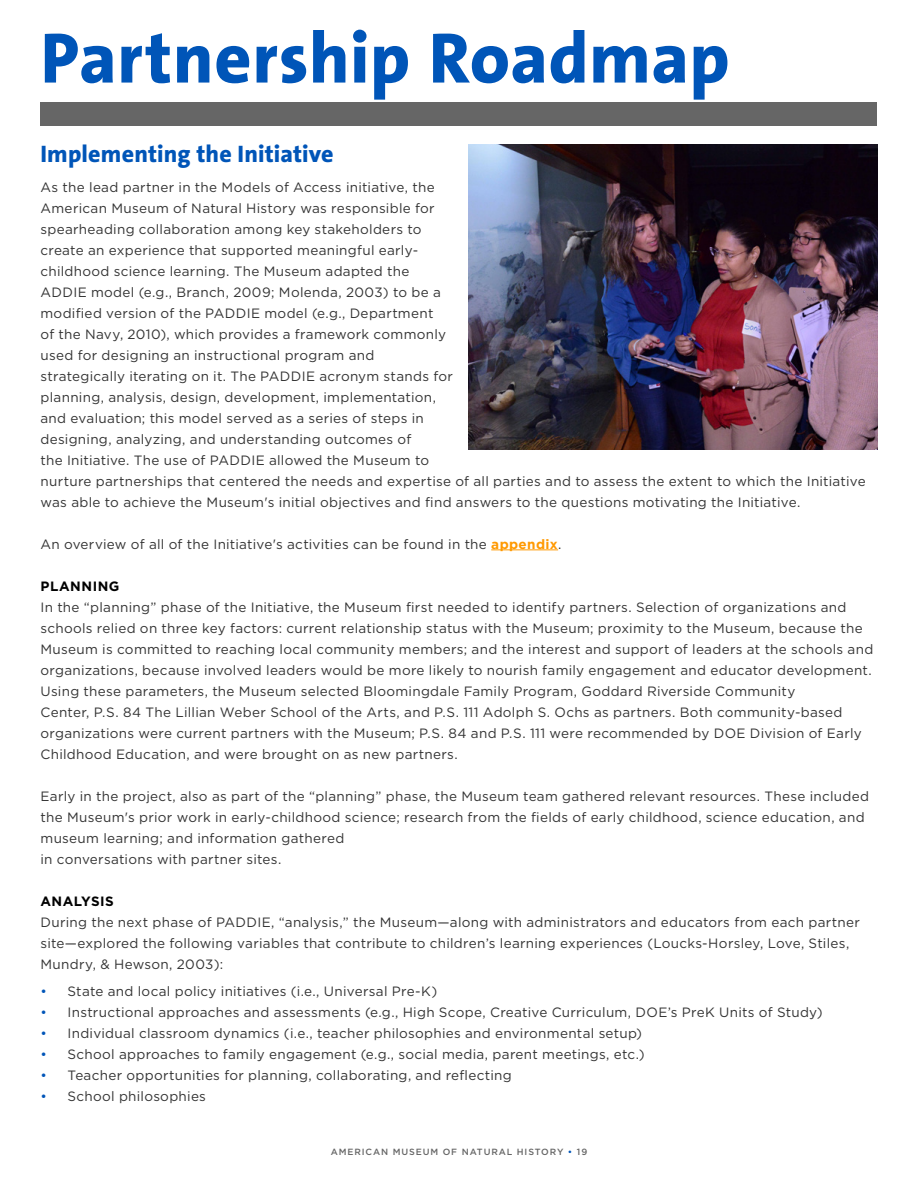
<style>
.page{position:relative;width:918px;height:1188px;background:#fff}
.page>*{position:absolute;margin:0;border:0;box-sizing:border-box;transform-origin:0 0}
.t1{font:800 72px "The Sans B8";letter-spacing:.005em;color:#0055b8}
.t2{font:800 24px "The Sans B8";letter-spacing:.005em;color:#0055b8}
.t3{font:13.5px/21px "Gotham";letter-spacing:.02em;color:#333}
.t4{font:700 13.5px "Gotham";letter-spacing:.035em;color:#000}
.t5{font:500 9px "Gotham";letter-spacing:.1em;color:#666}
.s1{font-weight:700;color:#f90}
.s2{color:#0055b8}
</style>
<div class="page">
<hr style="left:491px;top:550px;width:67px;height:1px;background:#f90">
<div style="left:40px;top:103px;width:838px;height:23px;background:#666"></div>
<img style="left:468px;top:144px;width:410px;height:306px">
<h1 class="t1" style="left:40px;top:20px;width:691px">Partnership Roadmap</h1>
<h2 class="t2" style="left:40px;top:141px;width:295px">Implementing the Initiative</h2>
<p class="t3" style="left:40px;top:176px;width:827px">As the lead partner in the Models of Access initiative, the<br>American Museum of Natural History was responsible for<br>spearheading collaboration among key stakeholders to<br>create an experience that supported meaningful early-<br>childhood science learning. The Museum adapted the<br>ADDIE model (e.g., Branch, 2009; Molenda, 2003) to be a<br>modified version of the PADDIE model (e.g., Department<br>of the Navy, 2010), which provides a framework commonly<br>used for designing an instructional program and<br>strategically iterating on it. The PADDIE acronym stands for<br>planning, analysis, design, development, implementation,<br>and evaluation; this model served as a series of steps in<br>designing, analyzing, and understanding outcomes of<br>the Initiative. The use of PADDIE allowed the Museum to<br>nurture partnerships that centered the needs and expertise of all parties and to assess the extent to which the Initiative was able to achieve the Museum's initial objectives and find answers to the questions motivating the Initiative.</p>
<p class="t3" style="left:40px;top:533px;width:522px">An overview of all of the Initiative's activities can be found in the <span class="s1">appendix</span>.</p>
<p class="t4" style="left:40px;top:577px;width:81px">PLANNING</p>
<p class="t3" style="left:40px;top:596px;width:834px">In the “planning” phase of the Initiative, the Museum first needed to identify partners. Selection of organizations and schools relied on three key factors: current relationship status with the Museum; proximity to the Museum, because the Museum is committed to reaching local community members; and the interest and support of leaders at the schools and organizations, because involved leaders would be more likely to nourish family engagement and educator development.<br>Using these parameters, the Museum selected Bloomingdale Family Program, Goddard Riverside Community<br>Center, P.S. 84 The Lillian Weber School of the Arts, and P.S. 111 Adolph S. Ochs as partners. Both community-based organizations were current partners with the Museum; P.S. 84 and P.S. 111 were recommended by DOE Division of Early Childhood Education, and were brought on as new partners.</p>
<p class="t3" style="left:40px;top:785px;width:830px">Early in the project, also as part of the “planning” phase, the Museum team gathered relevant resources. These included the Museum's prior work in early-childhood science; research from the fields of early childhood, science education, and museum learning; and information gathered<br>in conversations with partner sites.</p>
<p class="t4" style="left:40px;top:892px;width:75px">ANALYSIS</p>
<p class="t3" style="left:40px;top:911px;width:821px">During the next phase of PADDIE, “analysis,” the Museum—along with administrators and educators from each partner site—explored the following variables that contribute to children’s learning experiences (Loucks-Horsley, Love, Stiles,<br>Mundry, &amp; Hewson, 2003):</p>
<p class="t3" style="left:40px;top:980px;width:398px"><span class="s2">•</span> State and local policy initiatives (i.e., Universal Pre-K)</p>
<p class="t3" style="left:40px;top:1001px;width:784px"><span class="s2">•</span> Instructional approaches and assessments (e.g., High Scope, Creative Curriculum, DOE’s PreK Units of Study)</p>
<p class="t3" style="left:40px;top:1022px;width:603px"><span class="s2">•</span> Individual classroom dynamics (i.e., teacher philosophies and environmental setup)</p>
<p class="t3" style="left:40px;top:1043px;width:606px"><span class="s2">•</span> School approaches to family engagement (e.g., social media, parent meetings, etc.)</p>
<p class="t3" style="left:40px;top:1064px;width:473px"><span class="s2">•</span> Teacher opportunities for planning, collaborating, and reflecting</p>
<p class="t3" style="left:40px;top:1085px;width:167px"><span class="s2">•</span> School philosophies</p>
<p class="t5" style="left:331px;top:1146px;width:258px">AMERICAN MUSEUM OF NATURAL HISTORY <span class="s2">•</span> 19</p>
</div>
